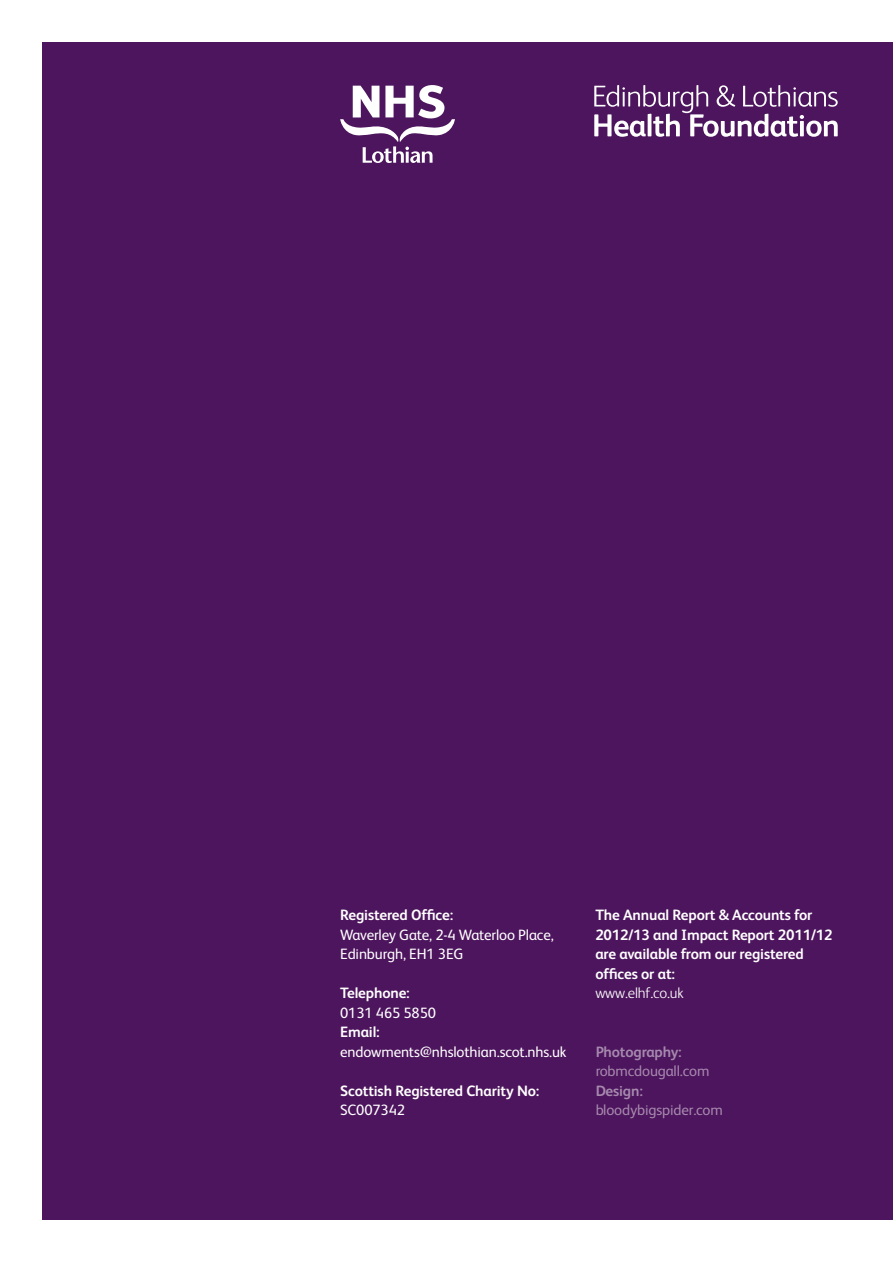
<style>
.page{position:relative;width:893px;height:1263px;background:#fff}
.page>*{position:absolute;margin:0;border:0;box-sizing:border-box;transform-origin:0 0}
.t1{font:700 15px/19.5px "FS Albert";letter-spacing:-.01em;color:#fff}
.t2{font:15px/19.5px "FS Albert";letter-spacing:-.01em;color:#fff}
.t3{font:300 15px "FS Albert";letter-spacing:-.01em;color:#fff}
</style>
<div class="page">
<div style="left:43px;top:43px;width:850px;height:1177px;background:#4d155d"></div>
<svg style="left:594px;top:85px;width:244px;height:52px"></svg>
<svg style="left:340px;top:85px;width:115px;height:78px"></svg>
<p class="t1" style="left:340px;top:905px;width:115px">Registered Office:</p>
<p class="t2" style="left:340px;top:925px;width:215px">Waverley Gate, 2-4 Waterloo Place,<br>Edinburgh, EH1 3EG</p>
<p class="t1" style="left:340px;top:983px;width:71px">Telephone:</p>
<p class="t2" style="left:340px;top:1003px;width:97px">0131 465 5850</p>
<p class="t1" style="left:340px;top:1022px;width:41px">Email:</p>
<p class="t2" style="left:340px;top:1042px;width:228px">endowments@nhslothian.scot.nhs.uk</p>
<p class="t1" style="left:340px;top:1081px;width:201px">Scottish Registered Charity No:</p>
<p class="t2" style="left:340px;top:1100px;width:66px">SC007342</p>
<p class="t1" style="left:595px;top:905px;width:239px">The Annual Report &amp; Accounts for<br>2012/13 and Impact Report 2011/12 are available from our registered offices or at:</p>
<p class="t3" style="left:595px;top:984px;width:90px">www.elhf.co.uk</p>
<p class="t1" style="left:595px;top:1042px;width:88px">Photography:</p>
<p class="t2" style="left:595px;top:1061px;width:116px">robmcdougall.com</p>
<p class="t1" style="left:595px;top:1081px;width:49px">Design:</p>
<p class="t2" style="left:595px;top:1100px;width:129px">bloodybigspider.com</p>
</div>
